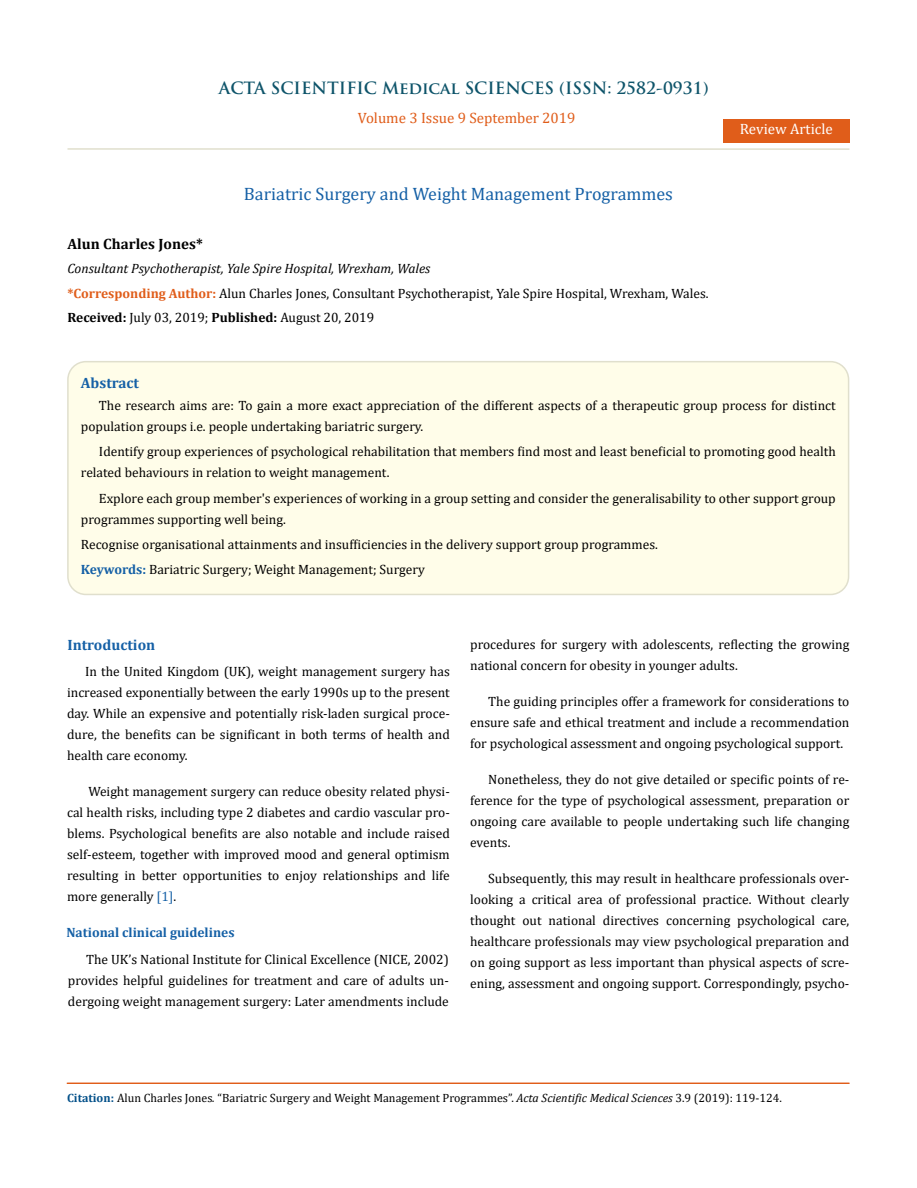
<style>
.page{position:relative;width:917px;height:1188px;background:#fff}
.page>*{position:absolute;margin:0;border:0;box-sizing:border-box;transform-origin:0 0}
.t1{font:18px "Cambria";color:#1560a6}
.t2{font:700 16.5px "Trajan Pro";color:#0e546a}
.t3{font:15px "Cambria";color:#e05d1a}
.t4{font:700 15px "Cambria";color:#1560a6}
.t5{font:700 15px "Cambria";color:#000}
.t6{font:15px "Cambria";color:#fff}
.t7{font:13.5px/21px "Cambria";color:#000}
.t8{font:700 13.5px "Cambria";color:#1560a6}
.t9{font:12px "Cambria";color:#000}
.s1{font-style:italic}
.s2{font-weight:700;color:#e05d1a}
.s3{font-weight:700}
.s4{font-weight:700;color:#1560a6}
.s5{color:#1560a6}
.s6{font-weight:700;color:#035089}
</style>
<div class="page">
<div style="left:723px;top:119px;width:126px;height:24px;background:#e05d1a"></div>
<div style="left:68px;top:362px;width:780px;height:232px;background:#fffde9;border-radius:18px"></div>
<div style="left:67px;top:361px;width:782px;height:234px;border:2px solid #e0dfcd;border-radius:18px"></div>
<hr style="left:67px;top:148px;width:782px;height:2px;background:#e0dfcd">
<div style="left:67px;top:1083px;width:782px;height:1px;border:1px solid #e05d1a"></div>
<p class="t2" style="left:219px;top:77px;width:491px">ACTA SCIENTIFIC Medical SCIENCES (ISSN: 2582-0931)</p>
<p class="t3" style="left:358px;top:109px;width:219px">Volume 3 Issue 9 September 2019</p>
<h1 class="t1" style="left:244px;top:183px;width:430px">Bariatric Surgery and Weight Management Programmes</h1>
<p class="t5" style="left:67px;top:234px;width:137px">Alun Charles Jones*</p>
<p class="t7" style="left:67px;top:256px;width:642px;line-height:24.6px"><span class="s1">Consultant Psychotherapist, Yale Spire Hospital, Wrexham, Wales<br></span><span class="s2">*Corresponding Author:</span> Alun Charles Jones, Consultant Psychotherapist, Yale Spire Hospital, Wrexham, Wales.</p>
<p class="t7" style="left:67px;top:307px;width:308px"><span class="s3">Received:</span> July 03, 2019; <span class="s3">Published:</span> August 20, 2019</p>
<p class="t6" style="left:739px;top:120px;width:94px">Review Article</p>
<p class="t4" style="left:81px;top:372px;width:60px">Abstract</p>
<p class="t7" style="left:81px;top:395px;width:756px;text-indent:18px">The research aims are: To gain a more exact appreciation of the different aspects of a therapeutic group process for distinct population groups i.e. people undertaking bariatric surgery.</p>
<p class="t7" style="left:81px;top:441px;width:756px;text-indent:18px">Identify group experiences of psychological rehabilitation that members find most and least beneficial to promoting good health related behaviours in relation to weight management.</p>
<p class="t7" style="left:81px;top:488px;width:756px;text-indent:18px">Explore each group member's experiences of working in a group setting and consider the generalisability to other support group programmes supporting well being.</p>
<p class="t7" style="left:81px;top:532px;width:578px;line-height:24.9px">Recognise organisational attainments and insufficiencies in the delivery support group programmes.<br><span class="s4">Keywords:</span> Bariatric Surgery; Weight Management; Surgery</p>
<p class="t4" style="left:67px;top:635px;width:89px">Introduction</p>
<p class="t7" style="left:67px;top:661px;width:384px;text-align:justify;text-indent:18px">In the United Kingdom (UK), weight management surgery has increased exponentially between the early 1990s up to the present day. While an expensive and potentially risk-laden surgical proce&shy;dure, the benefits can be significant in both terms of health and health care economy.</p>
<p class="t7" style="left:67px;top:781px;width:384px;text-align:justify;text-indent:21px">Weight management surgery can reduce obesity related physi&shy;cal health risks, including type 2 diabetes and cardio vascular pro&shy;blems. Psychological benefits are also notable and include raised self-esteem, together with improved mood and general optimism resulting in better opportunities to enjoy relationships and life more generally <span class="s5">[1]</span>.</p>
<p class="t8" style="left:66px;top:923px;width:170px">National clinical guidelines</p>
<p class="t7" style="left:68px;top:948px;width:382px;text-align:justify;text-indent:18px">The UK’s National Institute for Clinical Excellence (NICE, 2002) provides helpful guidelines for treatment and care of adults un&shy;dergoing weight management surgery: Later amendments include</p>
<p class="t7" style="left:470px;top:634px;width:381px">procedures for surgery with adolescents, reflecting the growing national concern for obesity in younger adults.</p>
<p class="t7" style="left:470px;top:691px;width:381px;text-align:justify;text-indent:18px">The guiding principles offer a framework for considerations to ensure safe and ethical treatment and include a recommendation for psychological assessment and ongoing psychological support.</p>
<p class="t7" style="left:470px;top:769px;width:381px;text-align:justify;text-indent:18px">Nonetheless, they do not give detailed or specific points of re&shy;ference for the type of psychological assessment, preparation or ongoing care available to people undertaking such life changing events.</p>
<p class="t7" style="left:470px;top:868px;width:381px;text-align:justify;text-indent:18px">Subsequently, this may result in healthcare professionals over&shy;looking a critical area of professional practice. Without clearly thought out national directives concerning psychological care, healthcare professionals may view psychological preparation and on going support as less important than physical aspects of scre&shy;ening, assessment and ongoing support. Correspondingly, psycho-</p>
<p class="t9" style="left:67px;top:1091px;width:716px"><span class="s6">Citation:</span> Alun Charles Jones<span class="s1">.</span> “Bariatric Surgery and Weight Management Programmes”. <span class="s1">Acta Scientific Medical Sciences</span> 3.9 (2019): 119-124.</p>
</div>
